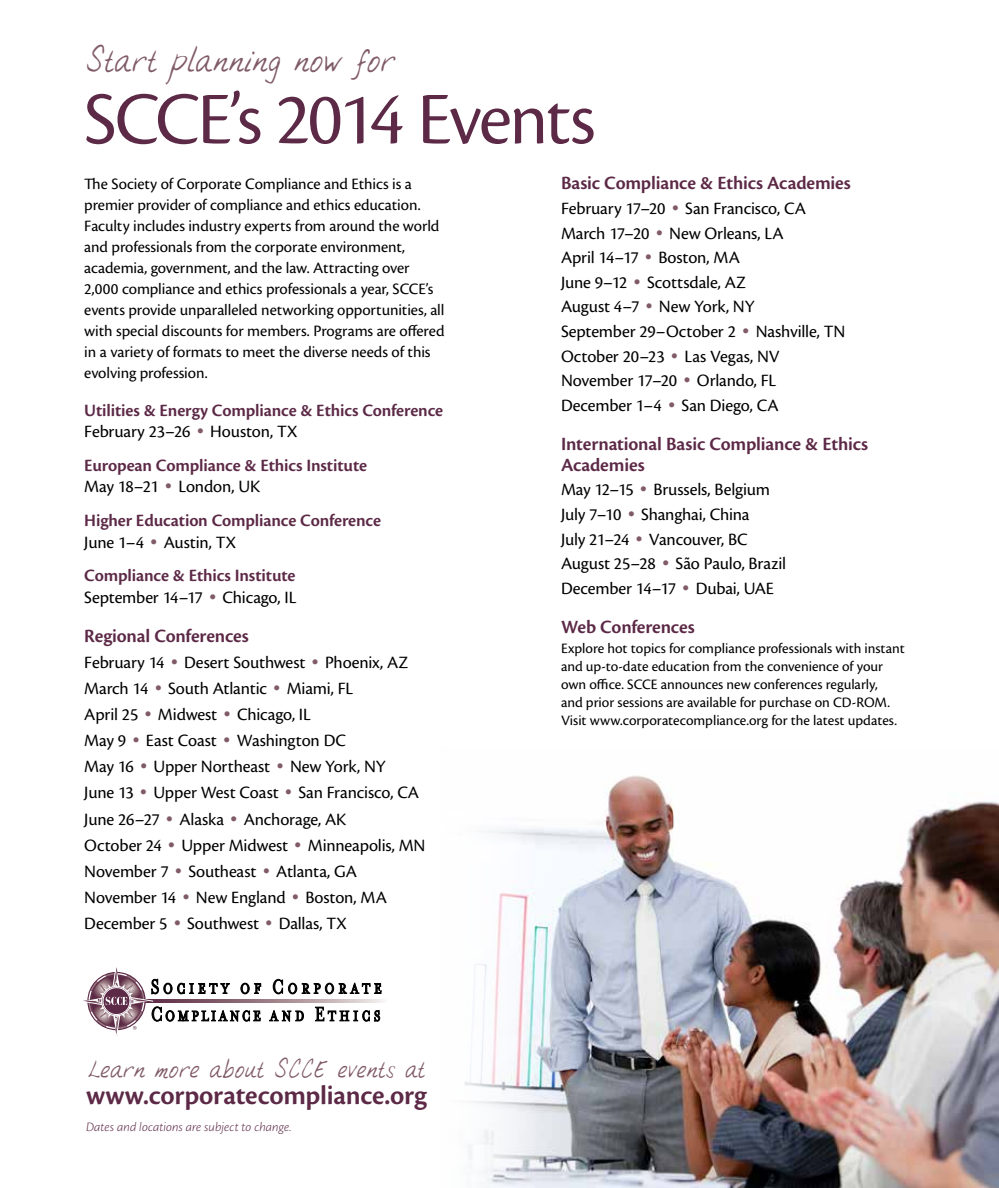
<style>
.page{position:relative;width:999px;height:1188px;background:#fff}
.page>*{position:absolute;margin:0;border:0;box-sizing:border-box;transform-origin:0 0}
.t1{font:77.1px "Cronos Pro Disp";letter-spacing:-.025em;color:#5c2946}
.t2{font:40.2px "Brandys Hand";letter-spacing:-.005em;color:#805a68}
.t3{font:29.7px "Brandys Hand";letter-spacing:-.005em;color:#805a68}
.t4{font:600 28.05px "Cronos Pro";letter-spacing:-.01em;color:#5c2946}
.t5{font:600 19.5px/21px "Cronos Pro";letter-spacing:-.005em;color:#5c2946}
.t6{font:18px/24.6px "Cronos Pro";letter-spacing:-.01em;color:#000}
.t7{font:600 18px/21.6px "Cronos Pro";letter-spacing:-.01em;color:#5c2946}
.t8{font:16.5px/21px "Cronos Pro";letter-spacing:-.005em;color:#000}
.t9{font:15px/18px "Cronos Pro";color:#000}
.t10{font:italic 300 13.35px "Cronos Pro";letter-spacing:.005em;color:#5c2946}
.s1{font-weight:400;color:#000}
.s2{font-family:"Front Page";font-weight:400;color:#805a68}
.s3{font-family:"Front Page";color:#805a68}
</style>
<div class="page">
<svg style="left:261px;top:1000px;width:122px;height:2px"></svg>
<svg style="left:273px;top:979px;width:109px;height:15px"></svg>
<svg style="left:269px;top:1010px;width:35px;height:12px"></svg>
<svg style="left:315px;top:1007px;width:65px;height:15px"></svg>
<svg style="left:83px;top:967px;width:178px;height:69px"></svg>
<img style="left:465px;top:775px;width:534px;height:413px">
<h2 class="t2" style="left:84px;top:32px;width:313px">Start planning now for</h2>
<h1 class="t1" style="left:84px;top:75px;width:512px">SCCE’s 2014 Events</h1>
<p class="t8" style="left:84px;top:173px;width:362px">The Society of Corporate Compliance and Ethics is a premier provider of compliance and ethics education.<br>Faculty includes industry experts from around the world and professionals from the corporate environment, academia, government, and the law. Attracting over 2,000 compliance and ethics professionals a year, SCCE’s events provide unparalleled networking opportunities, all with special discounts for members. Programs are offered in a variety of formats to meet the diverse needs of this evolving profession.</p>
<p class="t7" style="left:84px;top:399px;width:361px">Utilities &amp; Energy Compliance &amp; Ethics Conference<br><span class="s1">February 23–26</span> <span class="s2">•</span> <span class="s1">Houston, TX</span></p>
<p class="t7" style="left:84px;top:455px;width:284px">European Compliance &amp; Ethics Institute<br><span class="s1">May 18–21</span> <span class="s2">•</span> <span class="s1">London, UK</span></p>
<p class="t7" style="left:84px;top:510px;width:298px">Higher Education Compliance Conference<br><span class="s1">June 1–4</span> <span class="s2">•</span> <span class="s1">Austin, TX</span></p>
<p class="t7" style="left:84px;top:565px;width:214px">Compliance &amp; Ethics Institute<br><span class="s1">September 14–17</span> <span class="s2">•</span> <span class="s1">Chicago, IL</span></p>
<p class="t5" style="left:84px;top:625px;width:166px">Regional Conferences</p>
<p class="t6" style="left:84px;top:649px;width:343px;line-height:26.1px">February 14 <span class="s3">•</span> Desert Southwest <span class="s3">•</span> Phoenix, AZ March 14 <span class="s3">•</span> South Atlantic <span class="s3">•</span> Miami, FL<br>April 25 <span class="s3">•</span> Midwest <span class="s3">•</span> Chicago, IL<br>May 9 <span class="s3">•</span> East Coast <span class="s3">•</span> Washington DC<br>May 16 <span class="s3">•</span> Upper Northeast <span class="s3">•</span> New York, NY<br>June 13 <span class="s3">•</span> Upper West Coast <span class="s3">•</span> San Francisco, CA June 26–27 <span class="s3">•</span> Alaska <span class="s3">•</span> Anchorage, AK<br>October 24 <span class="s3">•</span> Upper Midwest <span class="s3">•</span> Minneapolis, MN November 7 <span class="s3">•</span> Southeast <span class="s3">•</span> Atlanta, GA November 14 <span class="s3">•</span> New England <span class="s3">•</span> Boston, MA December 5 <span class="s3">•</span> Southwest <span class="s3">•</span> Dallas, TX</p>
<p class="t5" style="left:561px;top:173px;width:291px">Basic Compliance &amp; Ethics Academies</p>
<p class="t6" style="left:561px;top:196px;width:286px">February 17–20 <span class="s3">•</span> San Francisco, CA<br>March 17–20 <span class="s3">•</span> New Orleans, LA<br>April 14–17 <span class="s3">•</span> Boston, MA<br>June 9–12 <span class="s3">•</span> Scottsdale, AZ<br>August 4–7 <span class="s3">•</span> New York, NY<br>September 29–October 2 <span class="s3">•</span> Nashville, TN<br>October 20–23 <span class="s3">•</span> Las Vegas, NV<br>November 17–20 <span class="s3">•</span> Orlando, FL<br>December 1–4 <span class="s3">•</span> San Diego, CA</p>
<p class="t5" style="left:561px;top:433px;width:309px">International Basic Compliance &amp; Ethics<br>Academies</p>
<p class="t6" style="left:561px;top:478px;width:227px">May 12–15 <span class="s3">•</span> Brussels, Belgium<br>July 7–10 <span class="s3">•</span> Shanghai, China<br>July 21–24 <span class="s3">•</span> Vancouver, BC<br>August 25–28 <span class="s3">•</span> São Paulo, Brazil<br>December 14–17 <span class="s3">•</span> Dubai, UAE</p>
<p class="t5" style="left:561px;top:616px;width:135px">Web Conferences</p>
<p class="t9" style="left:561px;top:639px;width:345px">Explore hot topics for compliance professionals with instant and up‑to‑date education from the convenience of your own office. SCCE announces new conferences regularly,<br>and prior sessions are available for purchase on CD‑ROM.<br>Visit www.corporatecompliance.org for the latest updates.</p>
<h3 class="t3" style="left:86px;top:1048px;width:341px">Learn more about SCCE events at</h3>
<h3 class="t4" style="left:86px;top:1080px;width:342px">www.corporatecompliance.org</h3>
<p class="t10" style="left:86px;top:1119px;width:207px">Dates and locations are subject to change.</p>
</div>
